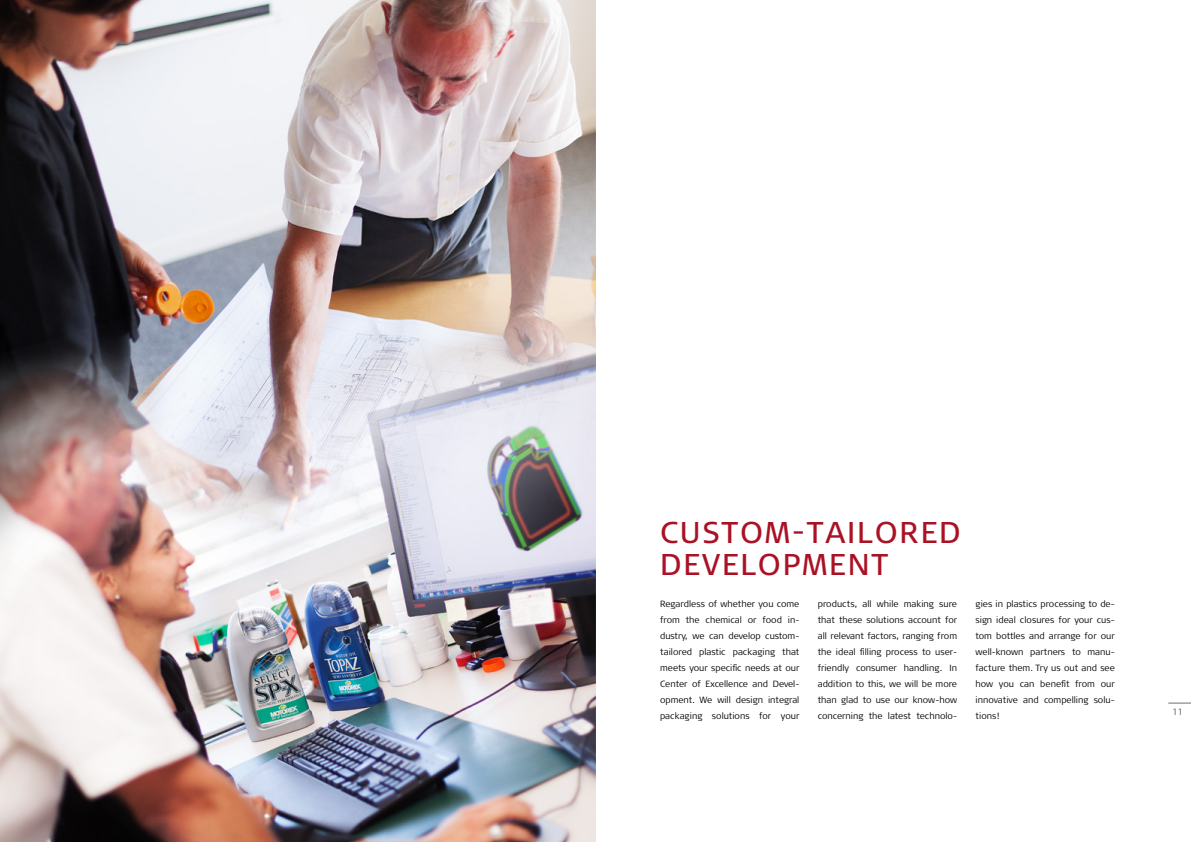
<style>
.page{position:relative;width:1191px;height:842px;background:#fff}
.page>*{position:absolute;margin:0;border:0;box-sizing:border-box;transform-origin:0 0}
.t1{font:30px/32px "Signa OT";letter-spacing:.06em;color:#aa1124}
.t2{font:10px "Myriad Pro";color:#706f6f}
.t3{font:300 9px/16px "Signa OT";color:#000;text-align:justify}
</style>
<div class="page">
<svg style="left:1168px;top:702px;width:23px;height:1px"></svg>
<img style="left:0;top:0;width:595px;height:842px">
<h1 class="t1" style="left:660px;top:517px;width:302px">CUSTOM-TAILORED<br>DEVELOPMENT</h1>
<p class="t3" style="left:660px;top:596px;width:141px">Regardless of whether you come from the chemical or food in&shy;dustry, we can develop custom&shy;tailored plastic packaging that meets your specific needs at our Center of Excellence and Devel&shy;opment. We will design integral packaging solutions for your</p>
<p class="t3" style="left:818px;top:596px;width:141px">products, all while making sure that these solutions account for all relevant factors, ranging from the ideal filling process to user&shy;friendly consumer handling. In addition to this, we will be more than glad to use our know-how concerning the latest technolo-</p>
<p class="t3" style="left:975px;top:596px;width:141px">gies in plastics processing to de&shy;sign ideal closures for your cus&shy;tom bottles and arrange for our well-known partners to manu&shy;facture them. Try us out and see how you can benefit from our innovative and compelling solu&shy;tions!</p>
<p class="t2" style="left:1172px;top:705px;width:12px">11</p>
</div>
